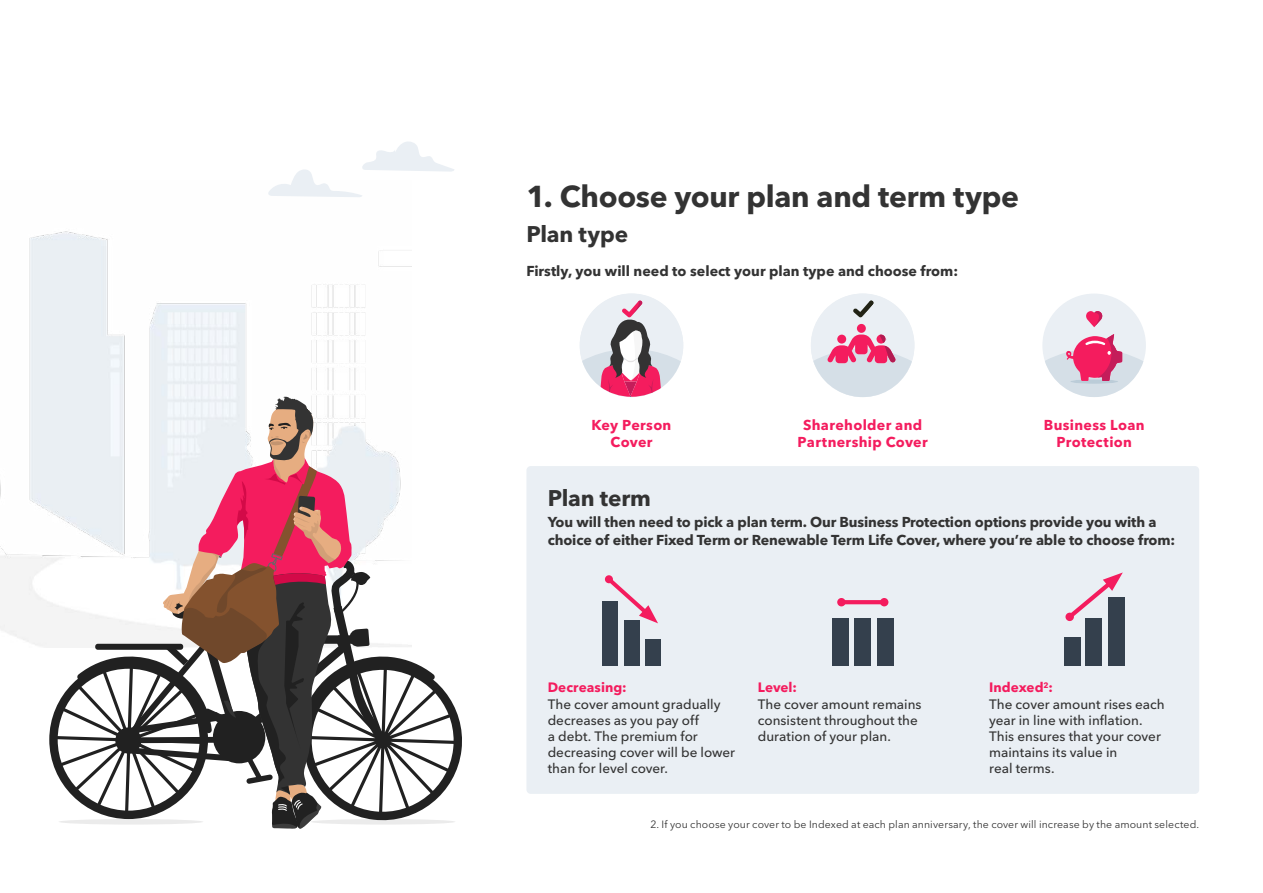
<style>
.page{position:relative;width:1263px;height:893px;background:#fff}
.page>*{position:absolute;margin:0;border:0;box-sizing:border-box;transform-origin:0 0}
.t1{font:700 30px "Avenir Next LT Pro";letter-spacing:-.01em;color:#333}
.t2{font:700 22.5px "Avenir Next LT Pro";letter-spacing:-.005em;color:#333}
.t3{font:700 14.25px/17.2px "Avenir Next LT Pro";letter-spacing:-.01em;color:#333}
.t4{font:700 14.25px/17.2px "Avenir Next LT Pro";letter-spacing:.025em;color:#f41c5e;text-align:center}
.t5{font:500 13.5px/16.2px "Avenir Next LT Pro";color:#333}
.t6{font:700 13.5px "Avenir Next LT Pro";letter-spacing:.005em;color:#f41c5e}
.t7{font:10.5px "Avenir Next LT Pro";letter-spacing:.01em;color:#333}
.s1{font-weight:700;color:#f41c5e}
</style>
<div class="page">
<img style="left:0;top:231px;width:411px;height:417px">
<div style="left:526px;top:466px;width:673px;height:328px;background:#eaeff4;border-radius:4px"></div>
<svg style="left:49px;top:397px;width:413px;height:432px"></svg>
<div style="left:1064px;top:637px;width:16px;height:29px;background:#34404d"></div>
<div style="left:1086px;top:618px;width:16px;height:48px;background:#34404d"></div>
<div style="left:1108px;top:597px;width:16px;height:69px;background:#34404d"></div>
<svg style="left:1065px;top:572px;width:58px;height:51px"></svg>
<div style="left:645px;top:639px;width:15px;height:27px;background:#34404d"></div>
<div style="left:624px;top:620px;width:15px;height:46px;background:#34404d"></div>
<div style="left:603px;top:601px;width:15px;height:65px;background:#34404d"></div>
<svg style="left:604px;top:575px;width:54px;height:48px"></svg>
<div style="left:877px;top:618px;width:16px;height:48px;background:#34404d"></div>
<div style="left:833px;top:618px;width:16px;height:48px;background:#34404d"></div>
<div style="left:854px;top:618px;width:16px;height:48px;background:#34404d"></div>
<svg style="left:846px;top:600px;width:34px;height:4px"></svg>
<div style="left:837px;top:598px;width:9px;height:8px;background:#f41c5e;border-radius:50%"></div>
<div style="left:880px;top:598px;width:8px;height:8px;background:#f41c5e;border-radius:50%"></div>
<svg style="left:268px;top:141px;width:186px;height:56px"></svg>
<div style="left:1042px;top:294px;width:104px;height:103px;background:#eaeff4;border-radius:50%"></div>
<svg style="left:1086px;top:311px;width:16px;height:16px"></svg>
<svg style="left:1045px;top:334px;width:98px;height:63px"></svg>
<div style="left:580px;top:294px;width:103px;height:103px;background:#eaeff4;border-radius:50%"></div>
<svg style="left:582px;top:300px;width:99px;height:97px"></svg>
<div style="left:811px;top:294px;width:103px;height:103px;background:#eaeff4;border-radius:50%"></div>
<svg style="left:853px;top:300px;width:20px;height:17px"></svg>
<svg style="left:813px;top:324px;width:99px;height:73px"></svg>
<h1 class="t1" style="left:526px;top:178px;width:494px">1. Choose your plan and term type</h1>
<h2 class="t2" style="left:526px;top:220px;width:103px">Plan type</h2>
<p class="t3" style="left:526px;top:263px;width:433px">Firstly, you will need to select your plan type and choose from:</p>
<p class="t4" style="left:591px;top:416px;width:81px">Key Person<br>Cover</p>
<p class="t4" style="left:798px;top:416px;width:132px">Shareholder and<br>Partnership Cover</p>
<p class="t4" style="left:1044px;top:416px;width:102px">Business Loan<br>Protection</p>
<h2 class="t2" style="left:548px;top:484px;width:105px">Plan term</h2>
<p class="t3" style="left:548px;top:514px;width:629px">You will then need to pick a plan term. Our Business Protection options provide you with a choice of either Fixed Term or Renewable Term Life Cover, where you’re able to choose from:</p>
<p class="t6" style="left:548px;top:679px;width:81px">Decreasing:</p>
<p class="t5" style="left:548px;top:696px;width:189px">The cover amount gradually decreases as you pay off<br>a debt. The premium for decreasing cover will be lower than for level cover.</p>
<p class="t6" style="left:758px;top:679px;width:41px">Level:</p>
<p class="t5" style="left:758px;top:696px;width:165px">The cover amount remains consistent throughout the duration of your plan.</p>
<p class="t5" style="left:989px;top:679px;width:177px"><span class="s1">Indexed</span><sup>2</sup><span class="s1">:<br></span>The cover amount rises each year in line with inflation.<br>This ensures that your cover maintains its value in<br>real terms.</p>
<p class="t7" style="left:650px;top:818px;width:550px">2. If you choose your cover to be Indexed at each plan anniversary, the cover will increase by the amount selected.</p>
</div>
